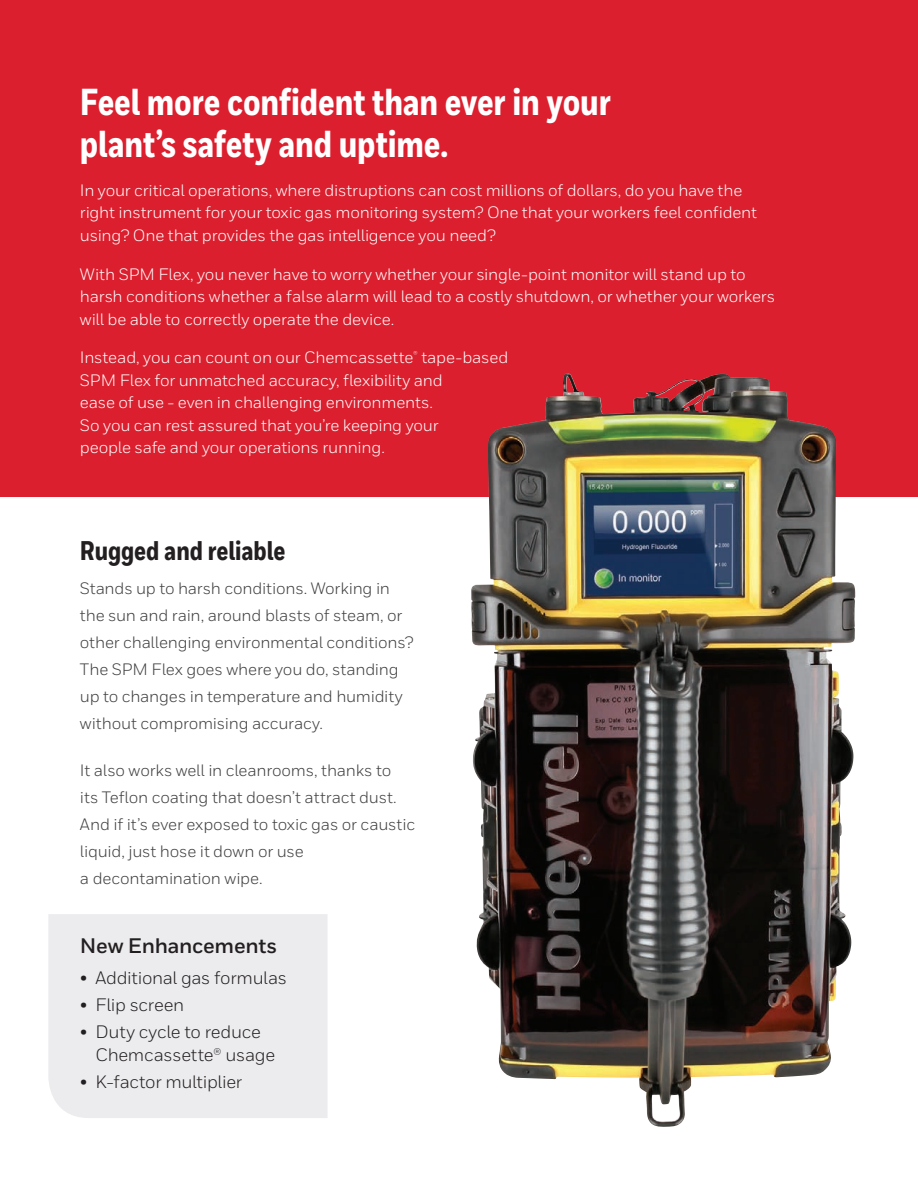
<style>
.page{position:relative;width:918px;height:1188px;background:#fff}
.page>*{position:absolute;margin:0;border:0;box-sizing:border-box;transform-origin:0 0}
.Heading_2__11_15{font:800 37.5px/42px "Honeywell Cond";letter-spacing:-.005em;color:#fff}
.Heading_1{font:800 27px "Honeywell Cond";color:#231f20}
.Heading_2__11_15-2{font:700 21px "Honeywell Sans";letter-spacing:-.015em;color:#231f20}
.Body__less_space{font:18px/22.5px "Honeywell Sans";letter-spacing:-.015em;color:#231f20}
.Heading_2__11_15-3{font:16.5px/22.5px "Honeywell Sans";letter-spacing:-.01em;color:#fff}
.Heading_1-2{font:16.5px/27px "Honeywell Sans";letter-spacing:-.01em;color:#3e3e3f}
</style>
<div class="page">
<div style="left:0;top:0;width:918px;height:497px;background:#dc1f2e"></div>
<img style="left:471px;top:374px;width:380px;height:753px">
<div style="left:48px;top:914px;width:280px;height:204px;background:#ececee"></div>
<p class="Heading_2__11_15" style="left:80px;top:82px;width:532px">Feel more confident than ever in your plant’s safety and uptime.</p>
<p class="Heading_2__11_15-3" style="left:80px;top:179px;width:679px">In your critical operations, where distruptions can cost millions of dollars, do you have the right instrument for your toxic gas monitoring system? One that your workers feel confident using? One that provides the gas intelligence you need?</p>
<p class="Heading_2__11_15-3" style="left:80px;top:263px;width:697px">With SPM Flex, you never have to worry whether your single-point monitor will stand up to harsh conditions whether a false alarm will lead to a costly shutdown, or whether your workers will be able to correctly operate the device.</p>
<p class="Heading_2__11_15-3" style="left:80px;top:346px;width:430px">Instead, you can count on our Chemcassette<sup>®</sup> tape-based SPM Flex for unmatched accuracy, flexibility and<br>ease of use - even in challenging environments.<br>So you can rest assured that you’re keeping your<br>people safe and your operations running.</p>
<p class="Heading_1" style="left:80px;top:534px;width:207px">Rugged and reliable</p>
<p class="Heading_1-2" style="left:80px;top:575px;width:335px">Stands up to harsh conditions. Working in the sun and rain, around blasts of steam, or other challenging environmental conditions?<br>The SPM Flex goes where you do, standing up to changes in temperature and humidity without compromising accuracy.</p>
<p class="Heading_1-2" style="left:80px;top:757px;width:337px">It also works well in cleanrooms, thanks to<br>its Teflon coating that doesn’t attract dust.<br>And if it’s ever exposed to toxic gas or caustic liquid, just hose it down or use<br>a decontamination wipe.</p>
<p class="Heading_2__11_15-2" style="left:80px;top:933px;width:199px">New Enhancements</p>
<p class="Body__less_space" style="left:80px;top:967px;width:209px">• Additional gas formulas</p>
<p class="Body__less_space" style="left:80px;top:994px;width:106px">• Flip screen</p>
<p class="Body__less_space" style="left:95px;top:1021px;width:181px;text-indent:-15px">• Duty cycle to reduce<br>Chemcassette® usage</p>
<p class="Body__less_space" style="left:80px;top:1070px;width:164px">• K-factor multiplier</p>
</div>
